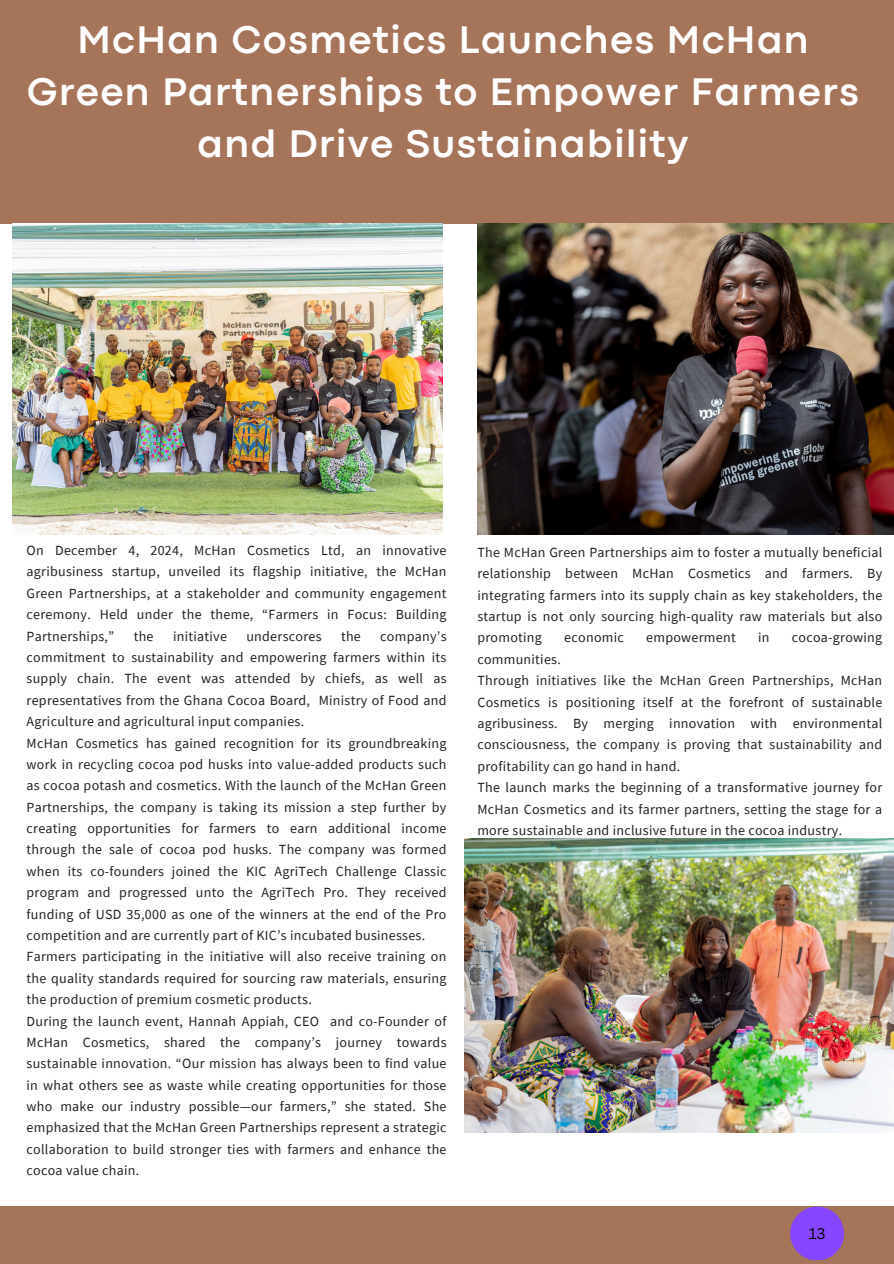
<style>
.page{position:relative;width:894px;height:1264px;background:#fff}
.page>*{position:absolute;margin:0;border:0;box-sizing:border-box;transform-origin:0 0}
.t1{font:700 40.2px/51.8px "Codec Pro";letter-spacing:.035em;color:#fff;text-align:center}
.t2{font:15px "Canva Sans";color:#000}
.t3{font:13.95px/21.3px "Source Sans Pro";letter-spacing:.02em;color:#222;text-align:justify}
</style>
<div class="page">
<div style="left:0;top:0;width:893px;height:223px;background:#a67459"></div>
<div style="left:0;top:1206px;width:893px;height:57px;background:#a67459"></div>
<img style="left:13px;top:223px;width:429px;height:311px">
<img style="left:477px;top:223px;width:416px;height:311px">
<img style="left:464px;top:839px;width:429px;height:293px">
<div style="left:790px;top:1206px;width:53px;height:54px;background:#8645ff;border-radius:50%"></div>
<p class="t1" style="left:27px;top:17px;width:833px">McHan Cosmetics Launches McHan<br>Green Partnerships to Empower Farmers and Drive Sustainability</p>
<h1 class="t3" style="left:27px;top:539px;width:421px">On December 4, 2024, McHan Cosmetics Ltd, an innovative agribusiness startup, unveiled its flagship initiative, the McHan Green Partnerships, at a stakeholder and community engagement ceremony. Held under the theme, “Farmers in Focus: Building Partnerships,”</h1>
<h1 class="t3" style="left:134px;top:625px;width:21px">the</h1>
<h1 class="t3" style="left:173px;top:625px;width:55px">initiative</h1>
<h1 class="t3" style="left:246px;top:625px;width:77px">underscores</h1>
<h1 class="t3" style="left:341px;top:625px;width:21px">the</h1>
<h1 class="t3" style="left:27px;top:625px;width:421px;text-indent:353px">company’s commitment to sustainability and empowering farmers within its supply chain. The event was attended by chiefs, as well as representatives from the Ghana Cocoa Board, Ministry of Food and Agriculture and agricultural input companies.</h1>
<p class="t3" style="left:27px;top:732px;width:421px">McHan Cosmetics has gained recognition for its groundbreaking work in recycling cocoa pod husks into value-added products such as cocoa potash and cosmetics. With the launch of the McHan Green Partnerships, the company is taking its mission a step further by creating opportunities for farmers to earn additional income through the sale of cocoa pod husks. The company was formed when its co-founders joined the KIC AgriTech Challenge Classic program and progressed unto the AgriTech Pro. They received funding of USD 35,000 as one of the winners at the end of the Pro competition and are currently part of KIC’s incubated businesses.</p>
<p class="t3" style="left:27px;top:945px;width:421px">Farmers participating in the initiative will also receive training on the quality standards required for sourcing raw materials, ensuring the production of premium cosmetic products.</p>
<p class="t3" style="left:27px;top:1009px;width:421px">During the launch event, Hannah Appiah, CEO and co-Founder of McHan Cosmetics, shared the company’s journey towards sustainable innovation. “Our mission has always been to find value in what others see as waste while creating opportunities for those who make our industry possible—our farmers,” she stated. She emphasized that the McHan Green Partnerships represent a strategic collaboration to build stronger ties with farmers and enhance the cocoa value chain.</p>
<p class="t3" style="left:477px;top:541px;width:406px">The McHan Green Partnerships aim to foster a mutually beneficial relationship between McHan Cosmetics and farmers. By integrating farmers into its supply chain as key stakeholders, the startup is not only sourcing high-quality raw materials but also promoting</p>
<p class="t3" style="left:564px;top:627px;width:61px">economic</p>
<p class="t3" style="left:646px;top:627px;width:91px">empowerment</p>
<p class="t3" style="left:757px;top:627px;width:13px">in</p>
<p class="t3" style="left:791px;top:627px;width:92px">cocoa-growing</p>
<p class="t3" style="left:477px;top:648px;width:85px">communities.</p>
<p class="t3" style="left:477px;top:669px;width:406px">Through initiatives like the McHan Green Partnerships, McHan Cosmetics is positioning itself at the forefront of sustainable agribusiness. By merging innovation with environmental consciousness, the company is proving that sustainability and profitability can go hand in hand.</p>
<p class="t3" style="left:477px;top:776px;width:406px">The launch marks the beginning of a transformative journey for McHan Cosmetics and its farmer partners, setting the stage for a more sustainable and inclusive future in the cocoa industry.</p>
<p class="t2" style="left:808px;top:1223px;width:18px">13</p>
</div>
